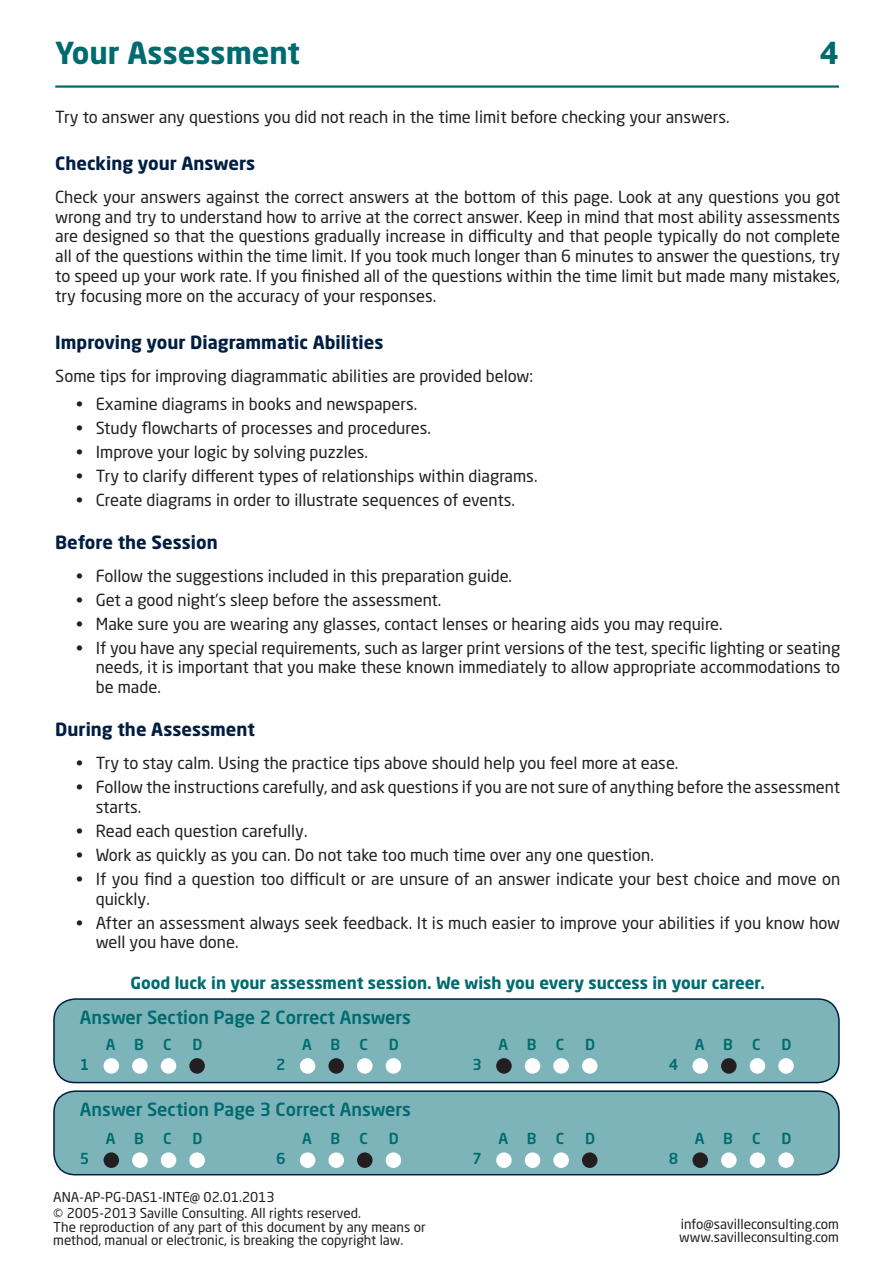
<style>
.page{position:relative;width:893px;height:1263px;background:#fff}
.page>*{position:absolute;margin:0;border:0;box-sizing:border-box;transform-origin:0 0}
.t1{font:700 30px "Neo Sans Pro";color:#006b6e}
.Sub_Heading{font:700 18px "Neo Sans Pro";color:#001e41}
.t2{font:500 18px "Neo Sans Pro";color:#006b6e}
.t3{font:16.5px/19.8px "Neo Sans Pro";color:#231f20}
.t4{font:700 16.5px "Neo Sans Pro";color:#006b6e}
.t5{font:500 15px "Neo Sans Pro";color:#006b6e}
.t6{font:13.5px/13.5px "Neo Sans Pro";color:#231f20}
</style>
<div class="page">
<hr style="left:55px;top:85px;width:784px;height:3px;background:#006b6e">
<div style="left:54px;top:999px;width:785px;height:83px;background:#7cb4b9;border-radius:21px"></div>
<div style="left:53px;top:998px;width:787px;height:85px;border:2px solid #001e41;border-radius:21px"></div>
<div style="left:54px;top:1091px;width:785px;height:84px;background:#7cb4b9;border-radius:21px"></div>
<div style="left:53px;top:1090px;width:787px;height:85px;border:2px solid #001e41;border-radius:21px"></div>
<div style="left:132px;top:1058px;width:16px;height:16px;background:#fff;border-radius:50%"></div>
<div style="left:104px;top:1058px;width:15px;height:16px;background:#fff;border-radius:50%"></div>
<div style="left:161px;top:1058px;width:15px;height:16px;background:#fff;border-radius:50%"></div>
<div style="left:189px;top:1058px;width:16px;height:16px;background:#231f20;border-radius:50%"></div>
<div style="left:328px;top:1058px;width:16px;height:16px;background:#231f20;border-radius:50%"></div>
<div style="left:300px;top:1058px;width:15px;height:16px;background:#fff;border-radius:50%"></div>
<div style="left:357px;top:1058px;width:16px;height:16px;background:#fff;border-radius:50%"></div>
<div style="left:386px;top:1058px;width:15px;height:16px;background:#fff;border-radius:50%"></div>
<div style="left:525px;top:1058px;width:15px;height:16px;background:#fff;border-radius:50%"></div>
<div style="left:496px;top:1058px;width:16px;height:16px;background:#231f20;border-radius:50%"></div>
<div style="left:553px;top:1058px;width:16px;height:16px;background:#fff;border-radius:50%"></div>
<div style="left:582px;top:1058px;width:15px;height:16px;background:#fff;border-radius:50%"></div>
<div style="left:721px;top:1058px;width:16px;height:16px;background:#231f20;border-radius:50%"></div>
<div style="left:692px;top:1058px;width:16px;height:16px;background:#fff;border-radius:50%"></div>
<div style="left:750px;top:1058px;width:15px;height:16px;background:#fff;border-radius:50%"></div>
<div style="left:778px;top:1058px;width:16px;height:16px;background:#fff;border-radius:50%"></div>
<div style="left:132px;top:1152px;width:16px;height:16px;background:#fff;border-radius:50%"></div>
<div style="left:104px;top:1152px;width:15px;height:16px;background:#231f20;border-radius:50%"></div>
<div style="left:161px;top:1152px;width:15px;height:16px;background:#fff;border-radius:50%"></div>
<div style="left:189px;top:1152px;width:16px;height:16px;background:#fff;border-radius:50%"></div>
<div style="left:328px;top:1152px;width:16px;height:16px;background:#fff;border-radius:50%"></div>
<div style="left:300px;top:1152px;width:15px;height:16px;background:#fff;border-radius:50%"></div>
<div style="left:357px;top:1152px;width:16px;height:16px;background:#231f20;border-radius:50%"></div>
<div style="left:386px;top:1152px;width:15px;height:16px;background:#fff;border-radius:50%"></div>
<div style="left:525px;top:1152px;width:15px;height:16px;background:#fff;border-radius:50%"></div>
<div style="left:496px;top:1152px;width:16px;height:16px;background:#fff;border-radius:50%"></div>
<div style="left:553px;top:1152px;width:16px;height:16px;background:#fff;border-radius:50%"></div>
<div style="left:582px;top:1152px;width:15px;height:16px;background:#231f20;border-radius:50%"></div>
<div style="left:721px;top:1152px;width:16px;height:16px;background:#fff;border-radius:50%"></div>
<div style="left:692px;top:1152px;width:16px;height:16px;background:#231f20;border-radius:50%"></div>
<div style="left:750px;top:1152px;width:15px;height:16px;background:#fff;border-radius:50%"></div>
<div style="left:778px;top:1152px;width:16px;height:16px;background:#fff;border-radius:50%"></div>
<p class="t1" style="left:55px;top:34px;width:246px">Your Assessment</p>
<p class="t1" style="left:820px;top:34px;width:21px">4</p>
<p class="t3" style="left:55px;top:107px;width:676px">Try to answer any questions you did not reach in the time limit before checking your answers.</p>
<p class="Sub_Heading" style="left:55px;top:152px;width:201px">Checking your Answers</p>
<p class="t3" style="left:55px;top:187px;width:786px;text-align:justify">Check your answers against the correct answers at the bottom of this page. Look at any questions you got wrong and try to understand how to arrive at the correct answer. Keep in mind that most ability assessments are designed so that the questions gradually increase in difficulty and that people typically do not complete all of the questions within the time limit. If you took much longer than 6 minutes to answer the questions, try to speed up your work rate. If you finished all of the questions within the time limit but made many mistakes, try focusing more on the accuracy of your responses.</p>
<p class="Sub_Heading" style="left:55px;top:331px;width:330px">Improving your Diagrammatic Abilities</p>
<p class="t3" style="left:55px;top:365px;width:479px">Some tips for improving diagrammatic abilities are provided below:</p>
<p class="t3" style="left:76px;top:394px;width:343px">• Examine diagrams in books and newspapers.</p>
<p class="t3" style="left:76px;top:418px;width:356px">• Study flowcharts of processes and procedures.</p>
<p class="t3" style="left:76px;top:442px;width:293px">• Improve your logic by solving puzzles.</p>
<p class="t3" style="left:76px;top:466px;width:463px">• Try to clarify different types of relationships within diagrams.</p>
<p class="t3" style="left:76px;top:490px;width:440px">• Create diagrams in order to illustrate sequences of events.</p>
<p class="Sub_Heading" style="left:55px;top:531px;width:164px">Before the Session</p>
<p class="t3" style="left:76px;top:565px;width:437px">• Follow the suggestions included in this preparation guide.</p>
<p class="t3" style="left:76px;top:589px;width:367px">• Get a good night’s sleep before the assessment.</p>
<p class="t3" style="left:76px;top:613px;width:648px">• Make sure you are wearing any glasses, contact lenses or hearing aids you may require.</p>
<p class="t3" style="left:96px;top:637px;width:746px;text-align:justify;text-indent:-20px">• If you have any special requirements, such as larger print versions of the test, specific lighting or seating needs, it is important that you make these known immediately to allow appropriate accommodations to be made.</p>
<p class="Sub_Heading" style="left:55px;top:718px;width:201px">During the Assessment</p>
<p class="t3" style="left:76px;top:752px;width:604px">• Try to stay calm. Using the practice tips above should help you feel more at ease.</p>
<p class="t3" style="left:96px;top:776px;width:746px;text-indent:-20px">• Follow the instructions carefully, and ask questions if you are not sure of anything before the assessment starts.</p>
<p class="t3" style="left:76px;top:820px;width:233px">• Read each question carefully.</p>
<p class="t3" style="left:76px;top:844px;width:579px">• Work as quickly as you can. Do not take too much time over any one question.</p>
<p class="t3" style="left:96px;top:868px;width:746px;text-indent:-20px">• If you find a question too difficult or are unsure of an answer indicate your best choice and move on quickly.</p>
<p class="t3" style="left:96px;top:912px;width:746px;text-indent:-20px">• After an assessment always seek feedback. It is much easier to improve your abilities if you know how well you have done.</p>
<p class="t4" style="left:130px;top:973px;width:636px">Good luck in your assessment session. We wish you every success in your career.</p>
<p class="t2" style="left:80px;top:1006px;width:333px">Answer Section Page 2 Correct Answers</p>
<p class="t5" style="left:106px;top:1035px;width:39px">A B</p>
<p class="t5" style="left:163px;top:1035px;width:10px">C</p>
<p class="t5" style="left:192px;top:1035px;width:12px">D</p>
<p class="t5" style="left:302px;top:1035px;width:39px">A B</p>
<p class="t5" style="left:360px;top:1035px;width:10px">C</p>
<p class="t5" style="left:389px;top:1035px;width:12px">D</p>
<p class="t5" style="left:499px;top:1035px;width:39px">A B</p>
<p class="t5" style="left:556px;top:1035px;width:10px">C</p>
<p class="t5" style="left:585px;top:1035px;width:12px">D</p>
<p class="t5" style="left:695px;top:1035px;width:39px">A B</p>
<p class="t5" style="left:752px;top:1035px;width:10px">C</p>
<p class="t5" style="left:781px;top:1035px;width:12px">D</p>
<p class="t5" style="left:80px;top:1055px;width:11px">1</p>
<p class="t5" style="left:276px;top:1055px;width:11px">2</p>
<p class="t5" style="left:473px;top:1055px;width:11px">3</p>
<p class="t5" style="left:669px;top:1055px;width:11px">4</p>
<p class="t2" style="left:80px;top:1098px;width:333px">Answer Section Page 3 Correct Answers</p>
<p class="t5" style="left:106px;top:1129px;width:39px">A B</p>
<p class="t5" style="left:163px;top:1129px;width:10px">C</p>
<p class="t5" style="left:192px;top:1129px;width:12px">D</p>
<p class="t5" style="left:302px;top:1129px;width:39px">A B</p>
<p class="t5" style="left:360px;top:1129px;width:10px">C</p>
<p class="t5" style="left:389px;top:1129px;width:12px">D</p>
<p class="t5" style="left:499px;top:1129px;width:39px">A B</p>
<p class="t5" style="left:556px;top:1129px;width:10px">C</p>
<p class="t5" style="left:585px;top:1129px;width:12px">D</p>
<p class="t5" style="left:695px;top:1129px;width:39px">A B</p>
<p class="t5" style="left:752px;top:1129px;width:10px">C</p>
<p class="t5" style="left:781px;top:1129px;width:12px">D</p>
<p class="t5" style="left:80px;top:1149px;width:11px">5</p>
<p class="t5" style="left:276px;top:1149px;width:11px">6</p>
<p class="t5" style="left:473px;top:1149px;width:11px">7</p>
<p class="t5" style="left:669px;top:1149px;width:11px">8</p>
<p class="t6" style="left:53px;top:1190px;width:223px">ANA-AP-PG-DAS1-INTE@ 02.01.2013</p>
<p class="t6" style="left:53px;top:1206px;width:309px">© 2005-2013 Saville Consulting. All rights reserved.</p>
<p class="t6" style="left:53px;top:1219px;width:374px">The reproduction of any part of this document by any means or method, manual or electronic, is breaking the copyright law.</p>
<p class="t6" style="left:681px;top:1217px;width:160px">info@savilleconsulting.com</p>
<p class="t6" style="left:679px;top:1230px;width:161px">www.savilleconsulting.com</p>
</div>
